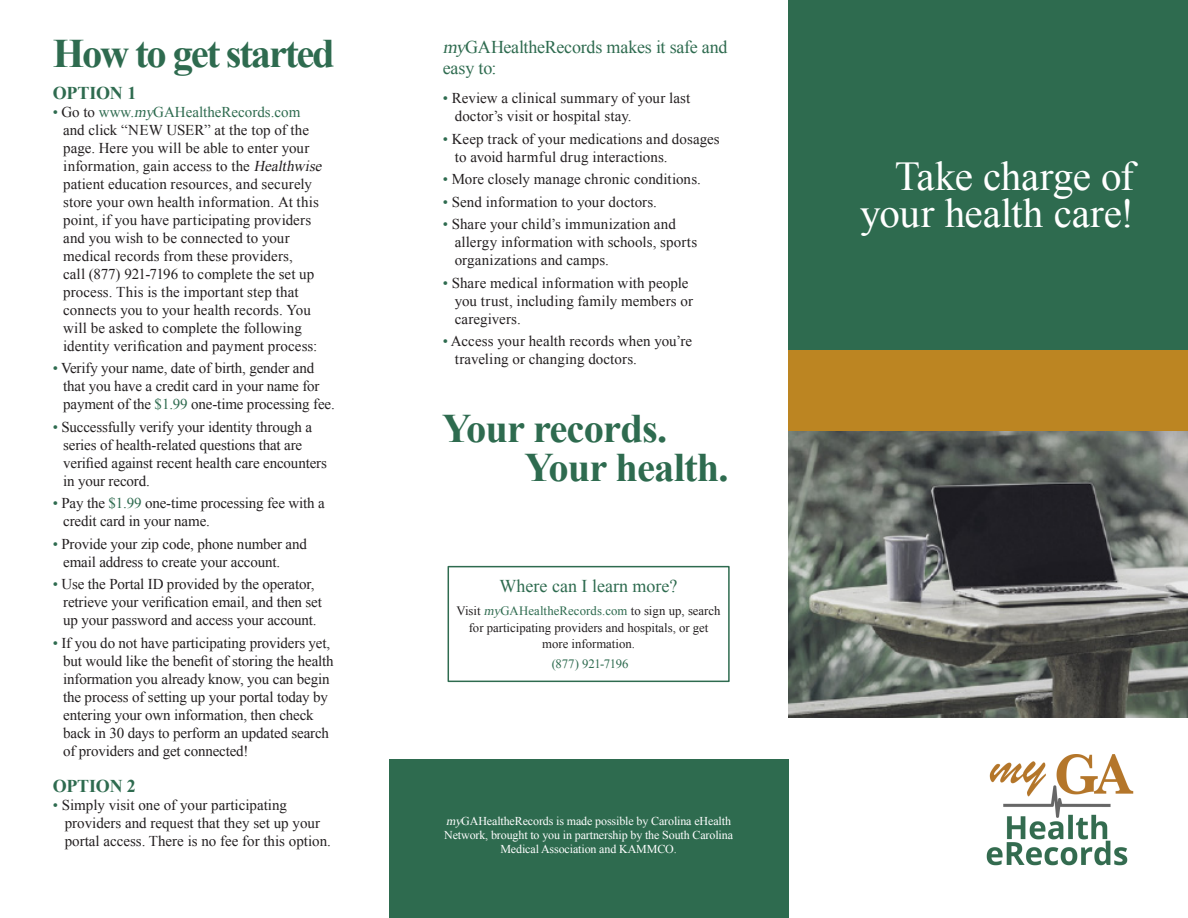
<style>
.page{position:relative;width:1188px;height:918px;background:#fff}
.page>*{position:absolute;margin:0;border:0;box-sizing:border-box;transform-origin:0 0}
.t1{font:41.1px/36.2px "Times New Roman";letter-spacing:-.01em;color:#fff;text-align:right}
.t2{font:700 40.5px/39px "Times New Roman";letter-spacing:-.03em;color:#2e6b4f}
.t3{font:700 40.5px "Times New Roman";letter-spacing:-.05em;color:#2e6b4f}
.t4{font:18px/21px "Times New Roman";letter-spacing:-.005em;color:#2e6b4f}
.t5{font:700 18px "Times New Roman";letter-spacing:-.01em;color:#2e6b4f}
.t6{font:15px/18px "Times New Roman";letter-spacing:-.01em;color:#231f20}
.t7{font:15px/18px "Times New Roman";letter-spacing:.01em;color:#231f20}
.t8{font:12.75px/16.5px "Times New Roman";color:#231f20;text-align:center}
.t9{font:12.75px "Times New Roman";letter-spacing:-.01em;color:#2e6b4f}
.t10{font:12px/14.4px "Times New Roman";letter-spacing:-.01em;color:#fff;text-align:center}
.s1{color:#2e6b4f}
.s2{font-style:italic;color:#2e6b4f}
.s3{font-style:italic}
</style>
<div class="page">
<div style="left:788px;top:0;width:400px;height:366px;background:#2e6b4f"></div>
<div style="left:389px;top:759px;width:399px;height:159px;background:#2e6b4f"></div>
<div style="left:788px;top:351px;width:400px;height:81px;background:#bc8522"></div>
<div style="left:448px;top:566px;width:282px;height:116px;background:#fff;border:2px solid #2e6b4f"></div>
<img style="left:788px;top:432px;width:400px;height:285px">
<img style="left:986px;top:754px;width:148px;height:112px">
<h2 class="t3" style="left:53px;top:26px;width:284px">How to get started</h2>
<p class="t5" style="left:53px;top:80px;width:85px">OPTION 1</p>
<p class="t6" style="left:63px;top:103px;width:263px;text-indent:-10px"><span class="s1">•</span> Go to <span class="s1">www.</span><span class="s2">my</span><span class="s1">GAHealtheRecords.com </span>and click “NEW USER” at the top of the page. Here you will be able to enter your information, gain access to the <span class="s3">Healthwise </span>patient education resources, and securely store your own health information. At this point, if you have participating providers and you wish to be connected to your medical records from these providers,<br>call (877) 921-7196 to complete the set up process. This is the important step that connects you to your health records. You will be asked to complete the following identity verification and payment process:</p>
<p class="t6" style="left:63px;top:359px;width:273px;text-indent:-10px"><span class="s1">•</span> Verify your name, date of birth, gender and that you have a credit card in your name for payment of the <span class="s1">$1.99</span> one-time processing fee.</p>
<p class="t6" style="left:63px;top:418px;width:265px;text-indent:-10px"><span class="s1">•</span> Successfully verify your identity through a series of health-related questions that are verified against recent health care encounters in your record.</p>
<p class="t6" style="left:63px;top:494px;width:263px;text-indent:-10px"><span class="s1">•</span> Pay the <span class="s1">$1.99</span> one-time processing fee with a credit card in your name.</p>
<p class="t6" style="left:63px;top:535px;width:245px;text-indent:-10px"><span class="s1">•</span> Provide your zip code, phone number and email address to create your account.</p>
<p class="t6" style="left:63px;top:575px;width:260px;text-indent:-10px"><span class="s1">•</span> Use the Portal ID provided by the operator, retrieve your verification email, and then set up your password and access your account.</p>
<p class="t6" style="left:63px;top:634px;width:272px;text-indent:-10px"><span class="s1">•</span> If you do not have participating providers yet, but would like the benefit of storing the health information you already know, you can begin the process of setting up your portal today by entering your own information, then check back in 30 days to perform an updated search of providers and get connected!</p>
<p class="t5" style="left:53px;top:773px;width:85px">OPTION 2</p>
<p class="t6" style="left:65px;top:796px;width:268px;text-indent:-12px"><span class="s1">•</span> Simply visit one of your participating providers and request that they set up your portal access. There is no fee for this option.</p>
<p class="t4" style="left:443px;top:36px;width:286px"><span class="s3">my</span>GAHealtheRecords makes it safe and easy to:</p>
<p class="t6" style="left:455px;top:89px;width:237px;text-indent:-12px"><span class="s1">•</span> Review a clinical summary of your last doctor’s visit or hospital stay.</p>
<p class="t7" style="left:455px;top:129px;width:267px;text-indent:-12px"><span class="s1">•</span> Keep track of your medications and dosages to avoid harmful drug interactions.</p>
<p class="t6" style="left:443px;top:170px;width:260px"><span class="s1">•</span> More closely manage chronic conditions.</p>
<p class="t6" style="left:443px;top:192px;width:216px"><span class="s1">•</span> Send information to your doctors.</p>
<p class="t6" style="left:455px;top:215px;width:244px;text-indent:-12px"><span class="s1">•</span> Share your child’s immunization and allergy information with schools, sports organizations and camps.</p>
<p class="t6" style="left:455px;top:273px;width:240px;text-indent:-12px"><span class="s1">•</span> Share medical information with people you trust, including family members or caregivers.</p>
<p class="t6" style="left:455px;top:332px;width:239px;text-indent:-12px"><span class="s1">•</span> Access your health records when you’re traveling or changing doctors.</p>
<h2 class="t2" style="left:525px;top:408px;width:206px;text-indent:-82px">Your records.<br>Your health.</h2>
<p class="t4" style="left:500px;top:575px;width:179px">Where can I learn more?</p>
<p class="t8" style="left:457px;top:603px;width:265px">Visit <span class="s2">my</span><span class="s1">GAHealtheRecords.com</span> to sign up, search for participating providers and hospitals, or get more information.</p>
<p class="t9" style="left:552px;top:655px;width:78px">(877) 921-7196</p>
<p class="t10" style="left:444px;top:813px;width:290px"><span class="s3">my</span>GAHealtheRecords is made possible by Carolina eHealth<br>Network, brought to you in partnership by the South Carolina<br>Medical Association and KAMMCO.</p>
<h1 class="t1" style="left:860px;top:158px;width:275px">Take charge of your health care!</h1>
</div>
